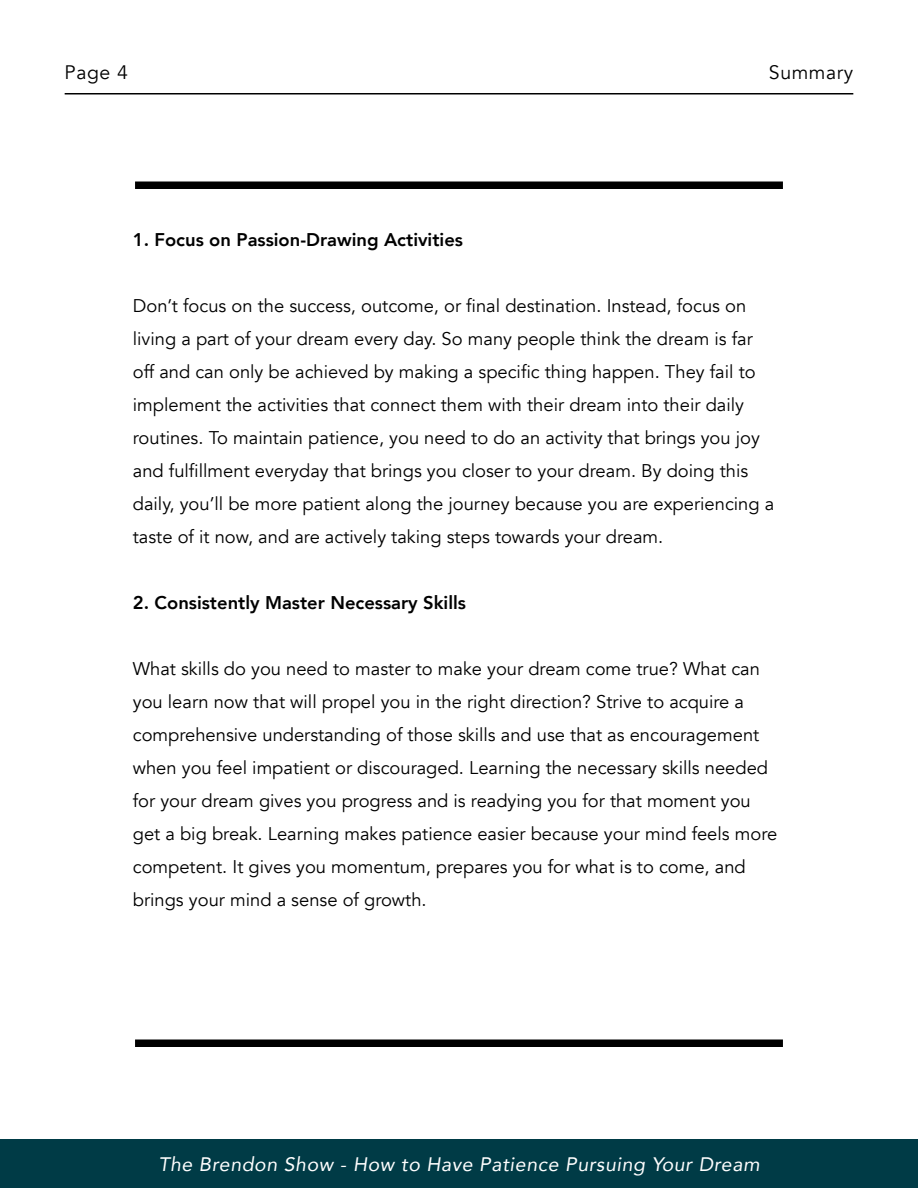
<style>
.page{position:relative;width:918px;height:1188px;background:#fff}
.page>*{position:absolute;margin:0;border:0;box-sizing:border-box;transform-origin:0 0}
.t1{font:italic 19.5px "Avenir";letter-spacing:.03em;color:#fff}
.t2{font:19.5px "Avenir";letter-spacing:.03em;color:#000}
.t3{font:18.3px/33px "Avenir";color:#000}
.t4{font:800 18.3px "Avenir";color:#000}
</style>
<div class="page">
<hr style="left:65px;top:93px;width:788px;height:1px;background:#000">
<div style="left:135px;top:182px;width:648px;height:7px;background:#000"></div>
<div style="left:135px;top:1040px;width:648px;height:7px;background:#000"></div>
<div style="left:0;top:1140px;width:918px;height:48px;background:#003b46"></div>
<p class="t2" style="left:65px;top:60px;width:65px">Page 4</p>
<p class="t2" style="left:769px;top:60px;width:86px">Summary</p>
<p class="t4" style="left:133px;top:225px;width:332px">1. Focus on Passion-Drawing Activities</p>
<p class="t3" style="left:133px;top:289px;width:643px">Don’t focus on the success, outcome, or final destination. Instead, focus on living a part of your dream every day. So many people think the dream is far off and can only be achieved by making a specific thing happen. They fail to implement the activities that connect them with their dream into their daily routines. To maintain patience, you need to do an activity that brings you joy and fulfillment everyday that brings you closer to your dream. By doing this daily, you’ll be more patient along the journey because you are experiencing a taste of it now, and are actively taking steps towards your dream.</p>
<p class="t4" style="left:133px;top:588px;width:335px">2. Consistently Master Necessary Skills</p>
<p class="t3" style="left:133px;top:652px;width:646px">What skills do you need to master to make your dream come true? What can you learn now that will propel you in the right direction? Strive to acquire a comprehensive understanding of those skills and use that as encouragement when you feel impatient or discouraged. Learning the necessary skills needed for your dream gives you progress and is readying you for that moment you get a big break. Learning makes patience easier because your mind feels more competent. It gives you momentum, prepares you for what is to come, and brings your mind a sense of growth.</p>
<p class="t1" style="left:158px;top:1153px;width:603px">The Brendon Show - How to Have Patience Pursuing Your Dream</p>
</div>
